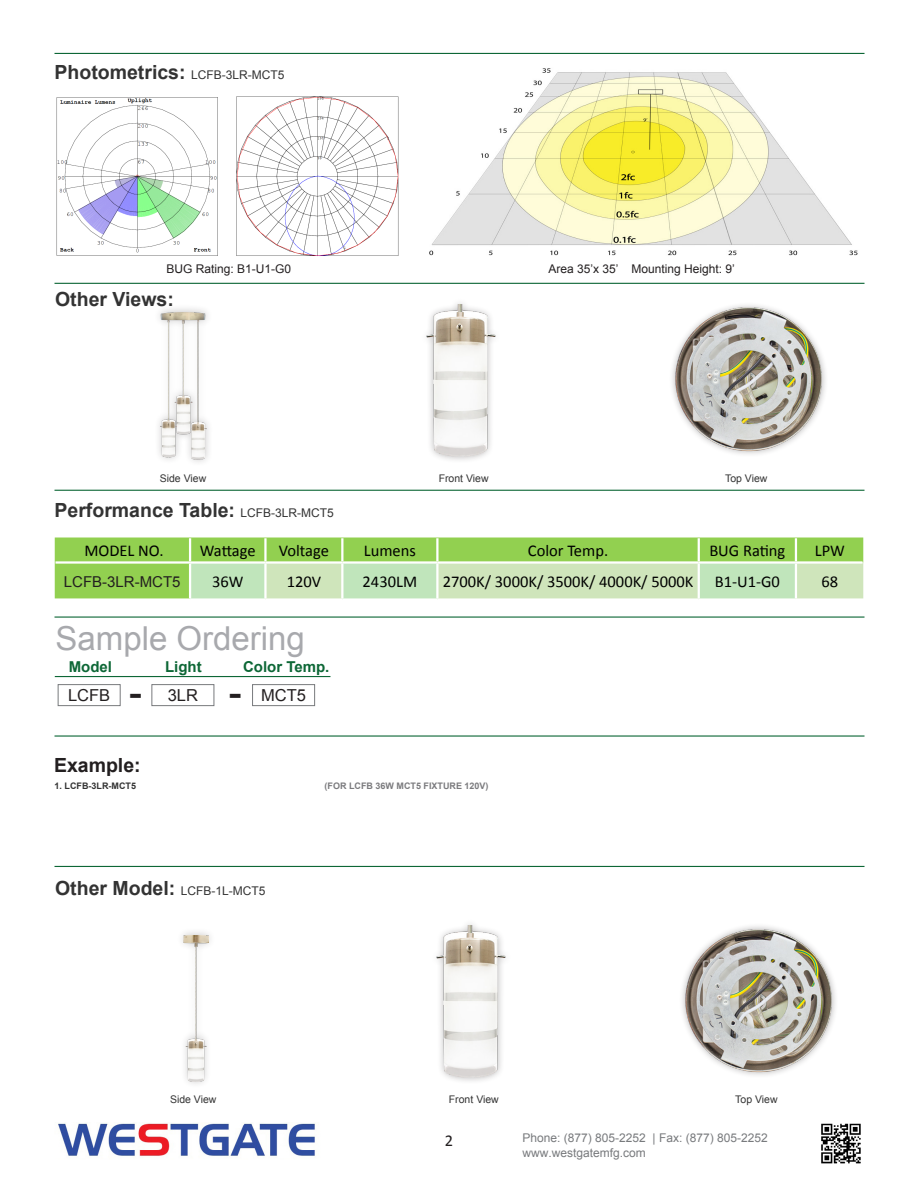
<style>
.page{position:relative;width:918px;height:1188px;background:#fff}
.page>*{position:absolute;margin:0;border:0;box-sizing:border-box;transform-origin:0 0}
.t1{font:33px "Arial";color:#a8a9ad}
.t2{font:700 28.5px "Verdana";color:#231f20}
.t3{font:700 19.5px "Arial";color:#333}
.t4{font:700 19.5px "Arial";color:#231f20}
.t5{font:16.5px "Calibri";color:#000}
.t6{font:16.5px "Arial";color:#231f20}
.t7{font:16.5px "Calibri";color:#231f20}
.t8{font:700 15px "Arial";color:#0d6736}
.t9{font:15px "Arial";color:#231f20}
.t10{font:12px/14.4px "Arial";color:#787a7d}
.t11{font:12px "Arial";color:#231f20}
.t12{font:12px "Arial";color:#333}
.t13{font:10.5px "Arial";color:#333}
.t14{font:700 9px "Arial";color:#7b7b7e}
.t15{font:700 9px "Arial";color:#333}
.s1{font-weight:400;font-size:12px}
.s2{font-weight:700;font-size:19.5px}
</style>
<div class="page">
<hr style="left:55px;top:490px;width:810px;height:1px;background:#0d6736">
<hr style="left:55px;top:53px;width:810px;height:1px;background:#0d6736">
<hr style="left:55px;top:283px;width:810px;height:1px;background:#0d6736">
<hr style="left:55px;top:616px;width:810px;height:2px;background:#0d6736">
<hr style="left:55px;top:735px;width:810px;height:2px;background:#0d6736">
<hr style="left:55px;top:866px;width:810px;height:1px;background:#0d6736">
<img style="left:429px;top:68px;width:429px;height:188px">
<div style="left:58px;top:684px;width:63px;height:22px;border:1px solid #787a7d"></div>
<div style="left:151px;top:684px;width:63px;height:22px;border:1px solid #787a7d"></div>
<div style="left:252px;top:684px;width:63px;height:22px;border:1px solid #787a7d"></div>
<hr style="left:55px;top:676px;width:275px;height:1px;background:#0d6736">
<img style="left:236px;top:96px;width:163px;height:160px">
<img style="left:56px;top:97px;width:162px;height:159px">
<img style="left:58px;top:1123px;width:257px;height:34px">
<img style="left:821px;top:1123px;width:40px;height:41px">
<div style="left:55px;top:538px;width:808px;height:60px;background:#92d050"></div>
<svg style="left:191px;top:564px;width:672px;height:34px;background:#c9e5bb"></svg>
<hr style="left:189px;top:538px;width:2px;height:23px;background:#fff">
<hr style="left:264px;top:538px;width:3px;height:23px;background:#fff">
<hr style="left:341px;top:538px;width:2px;height:23px;background:#fff">
<hr style="left:436px;top:538px;width:3px;height:23px;background:#fff">
<hr style="left:698px;top:538px;width:2px;height:23px;background:#fff">
<hr style="left:795px;top:538px;width:2px;height:23px;background:#fff">
<hr style="left:189px;top:564px;width:2px;height:34px;background:#fff">
<hr style="left:264px;top:564px;width:3px;height:34px;background:#fff">
<hr style="left:341px;top:564px;width:2px;height:34px;background:#fff">
<hr style="left:436px;top:564px;width:3px;height:34px;background:#fff">
<hr style="left:698px;top:564px;width:2px;height:34px;background:#fff">
<hr style="left:795px;top:564px;width:2px;height:34px;background:#fff">
<hr style="left:56px;top:561px;width:134px;height:3px;background:#fff">
<hr style="left:190px;top:561px;width:75px;height:3px;background:#fff">
<hr style="left:265px;top:561px;width:77px;height:3px;background:#fff">
<hr style="left:342px;top:561px;width:95px;height:3px;background:#fff">
<hr style="left:437px;top:561px;width:262px;height:3px;background:#fff">
<hr style="left:699px;top:561px;width:97px;height:3px;background:#fff">
<hr style="left:796px;top:561px;width:67px;height:3px;background:#fff">
<div style="left:668px;top:301px;width:161px;height:156px;background:#231f20;opacity:.35"></div>
<img style="left:673px;top:307px;width:150px;height:144px">
<img style="left:426px;top:305px;width:70px;height:152px">
<img style="left:159px;top:311px;width:48px;height:151px">
<div style="left:678px;top:922px;width:161px;height:156px;background:#231f20;opacity:.35"></div>
<img style="left:683px;top:928px;width:151px;height:144px">
<img style="left:436px;top:926px;width:70px;height:152px">
<img style="left:184px;top:936px;width:24px;height:145px">
<p class="t3" style="left:55px;top:60px;width:231px">Photometrics: <span class="s1">LCFB-3LR-MCT5</span></p>
<p class="t11" style="left:167px;top:261px;width:126px">BUG Rating: B1-U1-G0</p>
<p class="t11" style="left:548px;top:261px;width:188px">Area 35’x 35’ Mounting Height: 9’</p>
<p class="t3" style="left:55px;top:286px;width:120px">Other Views:</p>
<p class="t13" style="left:160px;top:471px;width:48px">Side View</p>
<p class="t13" style="left:439px;top:471px;width:51px">Front View</p>
<p class="t13" style="left:725px;top:471px;width:44px">Top View</p>
<p class="t3" style="left:55px;top:497px;width:281px">Performance Table: <span class="s1">LCFB-3LR-MCT5</span></p>
<p class="t5" style="left:84px;top:540px;width:81px">MODEL NO.</p>
<p class="t5" style="left:200px;top:540px;width:57px">Wattage</p>
<p class="t5" style="left:279px;top:540px;width:52px">Voltage</p>
<p class="t5" style="left:364px;top:540px;width:54px">Lumens</p>
<p class="t5" style="left:528px;top:540px;width:82px">Color Temp.</p>
<p class="t5" style="left:709px;top:540px;width:78px">BUG Rating</p>
<p class="t5" style="left:815px;top:540px;width:32px">LPW</p>
<p class="t9" style="left:64px;top:571px;width:118px">LCFB-3LR-MCT5</p>
<p class="t5" style="left:212px;top:571px;width:33px">36W</p>
<p class="t5" style="left:287px;top:571px;width:36px">120V</p>
<p class="t5" style="left:363px;top:571px;width:56px">2430LM</p>
<p class="t5" style="left:443px;top:571px;width:252px">2700K/ 3000K/ 3500K/ 4000K/ 5000K</p>
<p class="t5" style="left:715px;top:571px;width:67px">B1-U1-G0</p>
<p class="t5" style="left:821px;top:571px;width:18px">68</p>
<p class="t1" style="left:56px;top:616px;width:251px">Sample Ordering</p>
<p class="t2" style="left:129px;top:676px;width:15px">-</p>
<p class="t2" style="left:228px;top:676px;width:15px">-</p>
<p class="t8" style="left:165px;top:656px;width:38px">Light</p>
<p class="t8" style="left:243px;top:656px;width:88px">Color Temp.</p>
<p class="t8" style="left:69px;top:656px;width:45px">Model</p>
<p class="t6" style="left:68px;top:685px;width:44px">LCFB</p>
<p class="t6" style="left:168px;top:685px;width:32px">3LR</p>
<p class="t6" style="left:261px;top:685px;width:46px">MCT5</p>
<p class="t4" style="left:54px;top:753px;width:88px">Example:</p>
<p class="t15" style="left:55px;top:780px;width:83px">1. LCFB-3LR-MCT5</p>
<p class="t14" style="left:325px;top:780px;width:166px">(FOR LCFB 36W MCT5 FIXTURE 120V)</p>
<p class="t12" style="left:55px;top:883px;width:212px"><span class="s2">Other Model:</span> LCFB-1L-MCT5</p>
<p class="t13" style="left:170px;top:1092px;width:48px">Side View</p>
<p class="t13" style="left:449px;top:1092px;width:51px">Front View</p>
<p class="t13" style="left:735px;top:1092px;width:44px">Top View</p>
<p class="t7" style="left:445px;top:1130px;width:10px">2</p>
<p class="t10" style="left:522px;top:1131px;width:247px">Phone: (877) 805-2252 | Fax: (877) 805-2252 www.westgatemfg.com</p>
</div>
